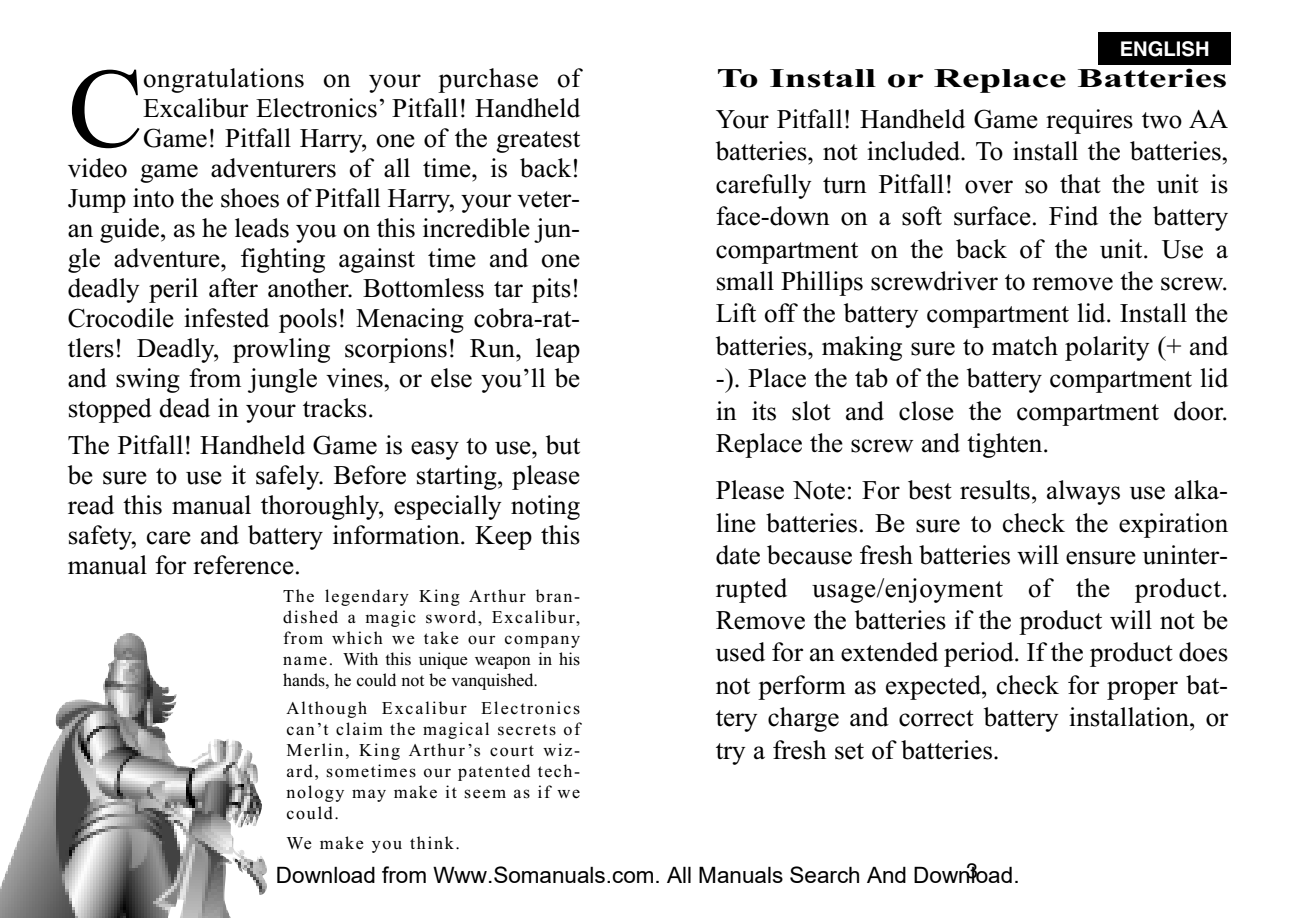
<style>
.page{position:relative;width:1296px;height:918px;background:#fff}
.page>*{position:absolute;margin:0;border:0;box-sizing:border-box;transform-origin:0 0}
.t1{font:113.4px "Times New Roman MS";color:#000}
.t2{font:27px/32.4px "Times New Roman MS";color:#000;text-align:justify}
.t3{font:27px "Times New Roman MS";letter-spacing:.02em;color:#000}
.t4{font:27px "Times New Roman Bd MS";color:#000;scale:1.45 1}
.t5{font:22.5px "Arial";color:#000}
.t6{font:21px "Helvetica";color:#000}
.t7{font:700 20.4px "Helvetica";color:#fff}
.t8{font:18px/21px "Times New Roman MS";letter-spacing:.09em;color:#000;text-align:justify}
</style>
<div class="page">
<img style="left:0;top:633px;width:267px;height:285px">
<div style="left:1098px;top:32px;width:133px;height:33px;background:#000"></div>
<h1 class="t1" style="left:68px;top:41px;width:77px">C</h1>
<p class="t3" style="left:143px;top:61px;width:439px">ongratulations on your purchase of</p>
<p class="t2" style="left:143px;top:91px;width:439px">Excalibur Electronics’ Pitfall! Handheld</p>
<p class="t2" style="left:143px;top:121px;width:439px">Game! Pitfall Harry, one of the greatest</p>
<p class="t2" style="left:68px;top:151px;width:514px">video game adventurers of all time, is back!</p>
<p class="t2" style="left:68px;top:181px;width:514px">Jump into the shoes of Pitfall Harry, your veter-</p>
<p class="t2" style="left:68px;top:211px;width:514px">an guide, as he leads you on this incredible jun-</p>
<p class="t2" style="left:68px;top:241px;width:514px">gle adventure, fighting against time and one</p>
<p class="t2" style="left:68px;top:271px;width:514px">deadly peril after another. Bottomless tar pits!</p>
<p class="t2" style="left:68px;top:301px;width:514px">Crocodile infested pools! Menacing cobra-rat-</p>
<p class="t2" style="left:68px;top:331px;width:514px">tlers! Deadly, prowling scorpions! Run, leap</p>
<p class="t2" style="left:68px;top:361px;width:514px">and swing from jungle vines, or else you’ll be</p>
<p class="t2" style="left:68px;top:391px;width:308px">stopped dead in your tracks.</p>
<p class="t2" style="left:68px;top:429px;width:514px;line-height:30px">The Pitfall! Handheld Game is easy to use, but be sure to use it safely. Before starting, please read this manual thoroughly, especially noting safety, care and battery information. Keep this manual for reference.</p>
<p class="t8" style="left:283px;top:585px;width:299px">The legendary King Arthur bran&shy;dished a magic sword, Excalibur, from which we take our company name. With this unique weapon in his hands, he could not be vanquished.</p>
<p class="t8" style="left:286px;top:698px;width:295px">Although Excalibur Electronics can’t claim the magical secrets of Merlin, King Arthur’s court wiz&shy;ard, sometimes our patented tech&shy;nology may make it seem as if we could.</p>
<p class="t8" style="left:286px;top:833px;width:175px">We make you think.</p>
<p class="t7" style="left:1120px;top:41px;width:91px">ENGLISH</p>
<p class="t4" style="left:717px;top:61px;width:354px">To Install or Replace Batteries</p>
<p class="t2" style="left:716px;top:103px;width:514px">Your Pitfall! Handheld Game requires two AA batteries, not included. To install the batteries, carefully turn Pitfall! over so that the unit is face-down on a soft surface. Find the battery compartment on the back of the unit. Use a small Phillips screwdriver to remove the screw.<br>Lift off the battery compartment lid. Install the batteries, making sure to match polarity (+ and -). Place the tab of the battery compartment lid in its slot and close the compartment door.<br>Replace the screw and tighten.</p>
<p class="t2" style="left:716px;top:474px;width:514px">Please Note: For best results, always use alka&shy;line batteries. Be sure to check the expiration date because fresh batteries will ensure uninter&shy;rupted usage/enjoyment of the product.<br>Remove the batteries if the product will not be used for an extended period. If the product does not perform as expected, check for proper bat&shy;tery charge and correct battery installation, or try a fresh set of batteries.</p>
<p class="t6" style="left:966px;top:863px;width:13px">3</p>
<p class="t5" style="left:276px;top:863px;width:745px">Download from Www.Somanuals.com. All Manuals Search And Download.</p>
</div>
